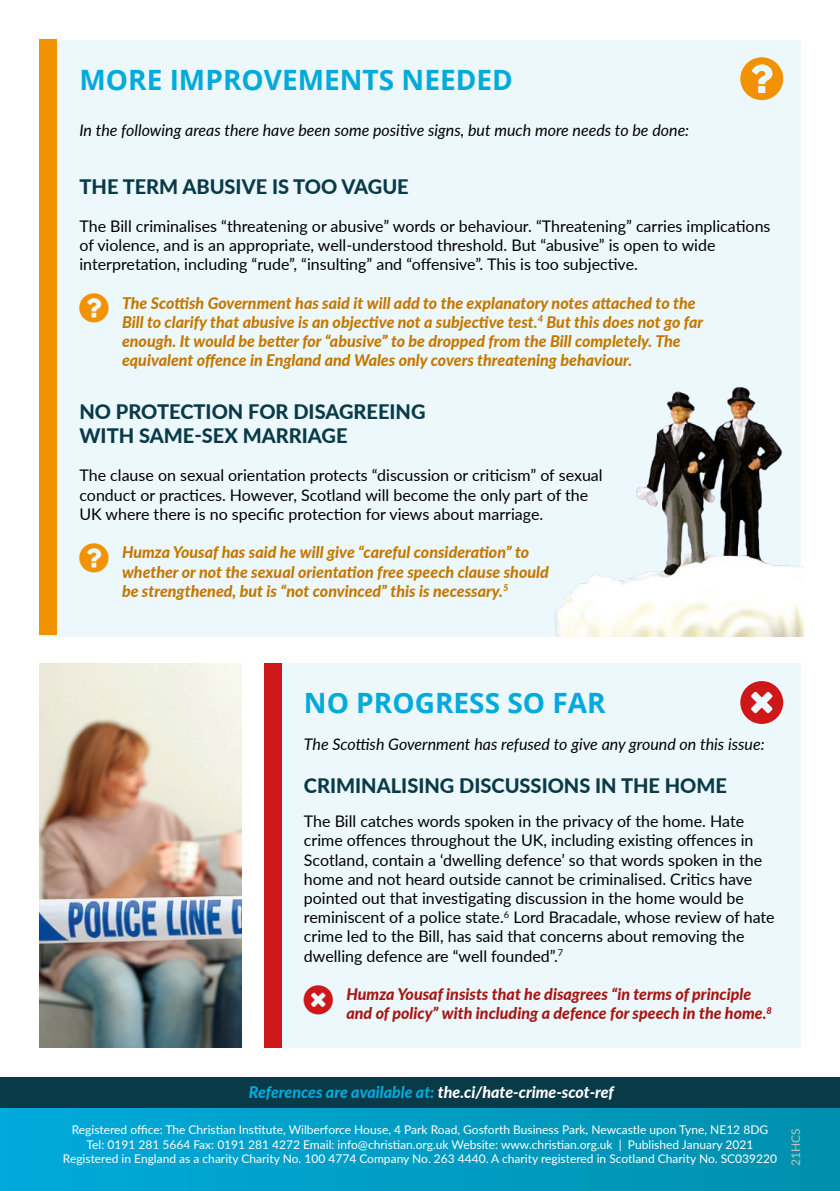
<style>
.page{position:relative;width:840px;height:1191px;background:#fff}
.page>*{position:absolute;margin:0;border:0;box-sizing:border-box;transform-origin:0 0}
.t1{font:700 28px "Open Sans";color:#00aadb}
.t2{font:800 20px/24px "Lato";color:#083a47}
.t3{font:16px/19.2px "Lato";color:#000}
.t4{font:italic 800 16px/19.2px "Lato";color:#c47800}
.t5{font:italic 16px "Lato";color:#000}
.t6{font:italic 800 16px/19.2px "Lato";color:#a61612}
.t7{font:italic 800 16px "Lato";color:#fff}
.t8{font:12px/14.4px "Lato";color:#fff;text-align:center}
.t9{font:12px "Lato";color:#c1c0c0}
.s1{color:#00aadb}
</style>
<div class="page">
<div style="left:0;top:1076px;width:839px;height:32px;background:#083a47"></div>
<div style="left:40px;top:40px;width:759px;height:596px;background:#edf8fd"></div>
<div style="left:0;top:1108px;width:839px;height:83px;background:linear-gradient(to right,#00aada,#0090ad)"></div>
<div style="left:264px;top:663px;width:535px;height:384px;background:#edf8fd"></div>
<div style="left:264px;top:663px;width:17px;height:384px;background:#cd1719"></div>
<div style="left:39px;top:40px;width:17px;height:595px;background:#f39200"></div>
<img style="left:554px;top:336px;width:248px;height:300px">
<img style="left:40px;top:663px;width:201px;height:384px">
<img style="left:39px;top:882px;width:202px;height:63px">
<h1 class="t1" style="left:79px;top:60px;width:435px">MORE IMPROVEMENTS NEEDED</h1>
<p class="t5" style="left:79px;top:118px;width:611px">In the following areas there have been some positive signs, but much more needs to be done:</p>
<p class="t2" style="left:79px;top:174px;width:330px">THE TERM ABUSIVE IS TOO VAGUE</p>
<p class="t3" style="left:79px;top:216px;width:692px">The Bill criminalises “threatening or abusive” words or behaviour. “Threatening” carries implications of violence, and is an appropriate, well-understood threshold. But “abusive” is open to wide interpretation, including “rude”, “insulting” and “offensive”. This is too subjective.</p>
<p class="t4" style="left:122px;top:292px;width:582px">The Scottish Government has said it will add to the explanatory notes attached to the Bill to clarify that abusive is an objective not a subjective test.<sup>4</sup> But this does not go far enough. It would be better for “abusive” to be dropped from the Bill completely. The equivalent offence in England and Wales only covers threatening behaviour.</p>
<p class="t2" style="left:79px;top:398px;width:347px">NO PROTECTION FOR DISAGREEING<br>WITH SAME-SEX MARRIAGE</p>
<p class="t3" style="left:79px;top:465px;width:524px">The clause on sexual orientation protects “discussion or criticism” of sexual conduct or practices. However, Scotland will become the only part of the<br>UK where there is no specific protection for views about marriage.</p>
<p class="t4" style="left:122px;top:542px;width:428px">Humza Yousaf has said he will give “careful consideration” to whether or not the sexual orientation free speech clause should be strengthened, but is “not convinced” this is necessary.<sup>5</sup></p>
<h1 class="t1" style="left:304px;top:683px;width:303px">NO PROGRESS SO FAR</h1>
<p class="t5" style="left:304px;top:733px;width:462px">The Scottish Government has refused to give any ground on this issue:</p>
<p class="t2" style="left:304px;top:773px;width:424px">CRIMINALISING DISCUSSIONS IN THE HOME</p>
<p class="t3" style="left:304px;top:811px;width:472px">The Bill catches words spoken in the privacy of the home. Hate crime offences throughout the UK, including existing offences in Scotland, contain a ‘dwelling defence’ so that words spoken in the home and not heard outside cannot be criminalised. Critics have pointed out that investigating discussion in the home would be reminiscent of a police state.<sup>6</sup> Lord Bracadale, whose review of hate crime led to the Bill, has said that concerns about removing the dwelling defence are “well founded”.<sup>7</sup></p>
<p class="t6" style="left:346px;top:984px;width:427px">Humza Yousaf insists that he disagrees “in terms of principle and of policy” with including a defence for speech in the home.<sup>8</sup></p>
<p class="t7" style="left:249px;top:1080px;width:366px"><span class="s1">References are available at:</span> the.ci/hate-crime-scot-ref</p>
<p class="t8" style="left:63px;top:1122px;width:715px">Registered office: The Christian Institute, Wilberforce House, 4 Park Road, Gosforth Business Park, Newcastle upon Tyne, NE12 8DG<br>Tel: 0191 281 5664 Fax: 0191 281 4272 Email: info@christian.org.uk Website: www.christian.org.uk | Published January 2021<br>Registered in England as a charity Charity No. 100 4774 Company No. 263 4440. A charity registered in Scotland Charity No. SC039220</p>
<p class="t9" style="left:786px;top:1165px;width:39px;rotate:-90deg">21HCS</p>
</div>
